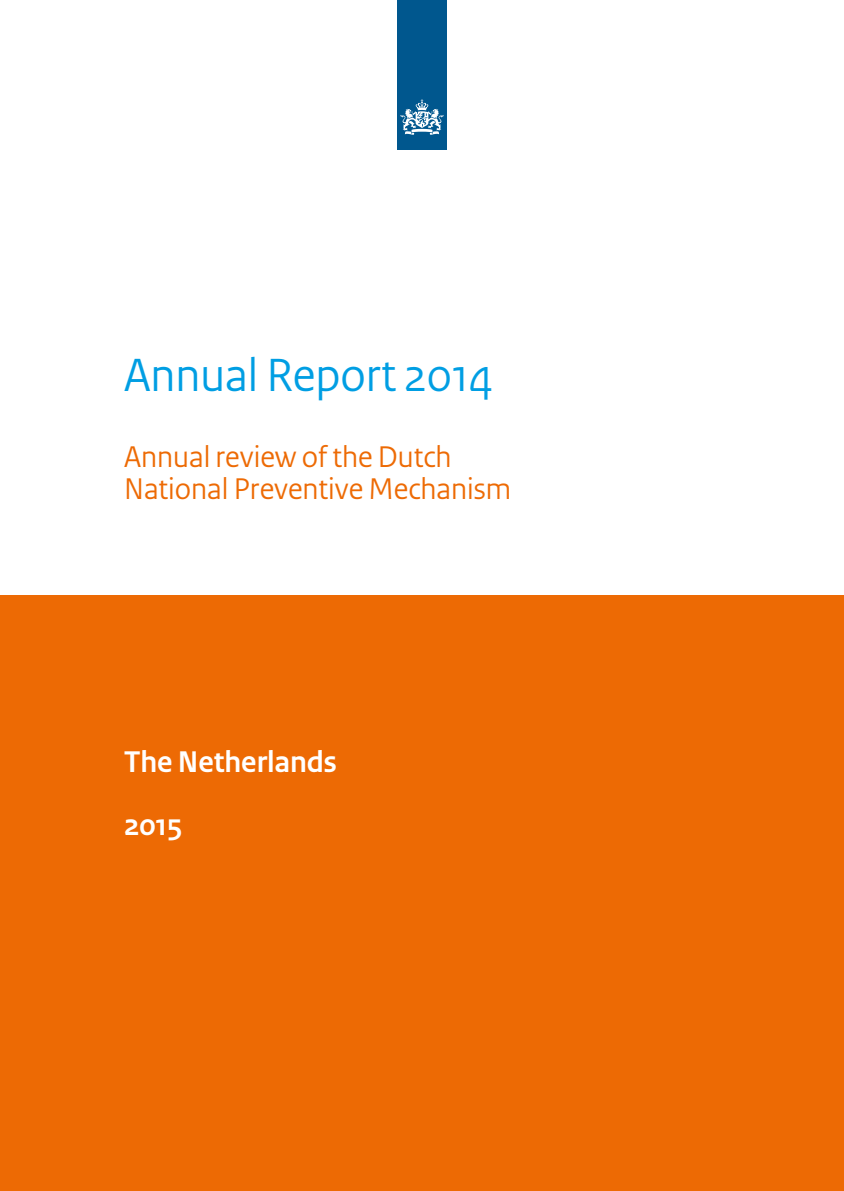
<style>
.page{position:relative;width:844px;height:1191px;background:#fff}
.page>*{position:absolute;margin:0;border:0;box-sizing:border-box;transform-origin:0 0}
._01_RO_Titel{font:49px "Rijksoverheid Sans Heading";color:#009ee3}
._02_RO_Subtitel{font:31.5px/31.5px "Rijksoverheid Sans Heading";color:#ed6a04}
._03_RO_Kop{font:700 31.5px "Rijksoverheid Sans Heading";color:#fff}
</style>
<div class="page">
<div style="left:0;top:595px;width:843px;height:596px;background:#ed6a04"></div>
<div style="left:397px;top:0;width:49px;height:149px;background:#00578e"></div>
<svg style="left:400px;top:99px;width:43px;height:36px"></svg>
<p class="_01_RO_Titel" style="left:124px;top:347px;width:370px">Annual Report 2014</p>
<p class="_02_RO_Subtitel" style="left:124px;top:441px;width:388px">Annual review of the Dutch<br>National Preventive Mechanism</p>
<p class="_03_RO_Kop" style="left:124px;top:744px;width:214px">The Netherlands</p>
<p class="_03_RO_Kop" style="left:124px;top:807px;width:60px">2015</p>
</div>
